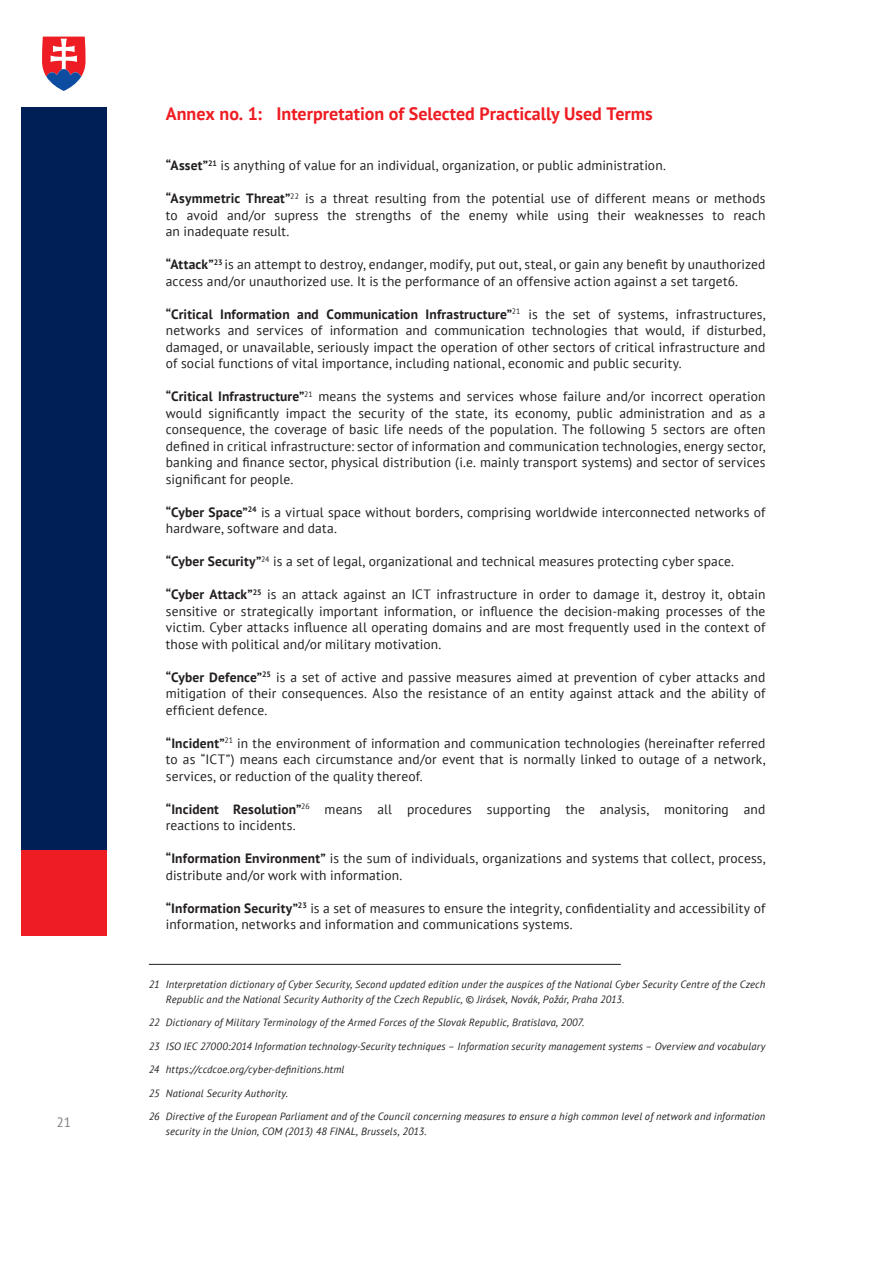
<style>
.page{position:relative;width:893px;height:1263px;background:#fff}
.page>*{position:absolute;margin:0;border:0;box-sizing:border-box;transform-origin:0 0}
.t1{font:700 18px "PT Sans";color:#ee1d23}
.t2{font:13.5px/16.5px "PT Sans";letter-spacing:.01em;color:#231f20;text-align:justify}
.t3{font:13.5px "PT Sans";color:#808285}
.t4{font:italic 10.5px/15px "PT Sans";letter-spacing:.02em;color:#231f20}
.s1{font-weight:700}
</style>
<div class="page">
<div style="left:21px;top:106px;width:85px;height:744px;background:#001f56"></div>
<div style="left:21px;top:850px;width:85px;height:85px;background:#ee1d23"></div>
<svg style="left:42px;top:37px;width:44px;height:54px"></svg>
<hr style="left:149px;top:964px;width:472px;height:1px;background:#231f20">
<p class="t3" style="left:57px;top:1115px;width:16px">21</p>
<h1 class="t1" style="left:166px;top:104px;width:488px">Annex no. 1: Interpretation of Selected Practically Used Terms</h1>
<p class="t2" style="left:166px;top:158px;width:502px"><span class="s1">“Asset”</span><sup>21</sup> is anything of value for an individual, organization, or public administration.</p>
<p class="t2" style="left:166px;top:191px;width:601px"><span class="s1">“Asymmetric Threat”</span><sup>22</sup> is a threat resulting from the potential use of different means or methods to avoid and/or supress the strengths of the enemy while using their weaknesses to reach an inadequate result.</p>
<p class="t2" style="left:166px;top:257px;width:601px"><span class="s1">“Attack”</span><sup>23</sup> is an attempt to destroy, endanger, modify, put out, steal, or gain any benefit by unauthorized access and/or unauthorized use. It is the performance of an offensive action against a set target6.</p>
<p class="t2" style="left:166px;top:306px;width:601px"><span class="s1">“Critical Information and Communication Infrastructure”</span><sup>21</sup> is the set of systems, infrastructures, networks and services of information and communication technologies that would, if disturbed, damaged, or unavailable, seriously impact the operation of other sectors of critical infrastructure and of social functions of vital importance, including national, economic and public security.</p>
<p class="t2" style="left:166px;top:389px;width:601px"><span class="s1">“Critical Infrastructure”</span><sup>21</sup> means the systems and services whose failure and/or incorrect operation would significantly impact the security of the state, its economy, public administration and as a consequence, the coverage of basic life needs of the population. The following 5 sectors are often defined in critical infrastructure: sector of information and communication technologies, energy sector, banking and finance sector, physical distribution (i.e. mainly transport systems) and sector of services significant for people.</p>
<p class="t2" style="left:166px;top:504px;width:601px"><span class="s1">“Cyber Space”</span><sup>24</sup> is a virtual space without borders, comprising worldwide interconnected networks of hardware, software and data.</p>
<p class="t2" style="left:166px;top:554px;width:570px"><span class="s1">“Cyber Security”</span><sup>24</sup> is a set of legal, organizational and technical measures protecting cyber space.</p>
<p class="t2" style="left:166px;top:587px;width:601px"><span class="s1">“Cyber Attack”</span><sup>25</sup> is an attack against an ICT infrastructure in order to damage it, destroy it, obtain sensitive or strategically important information, or influence the decision-making processes of the victim. Cyber attacks influence all operating domains and are most frequently used in the context of those with political and/or military motivation.</p>
<p class="t2" style="left:166px;top:669px;width:601px"><span class="s1">“Cyber Defence”</span><sup>25</sup> is a set of active and passive measures aimed at prevention of cyber attacks and mitigation of their consequences. Also the resistance of an entity against attack and the ability of efficient defence.</p>
<p class="t2" style="left:166px;top:735px;width:601px"><span class="s1">“Incident”</span><sup>21</sup> in the environment of information and communication technologies (hereinafter referred to as “ICT”) means each circumstance and/or event that is normally linked to outage of a network, services, or reduction of the quality thereof.</p>
<p class="t2" style="left:166px;top:801px;width:601px"><span class="s1">“Incident Resolution”</span><sup>26</sup> means all procedures supporting the analysis, monitoring and reactions to incidents.</p>
<p class="t2" style="left:166px;top:851px;width:601px"><span class="s1">“Information Environment”</span> is the sum of individuals, organizations and systems that collect, process, distribute and/or work with information.</p>
<p class="t2" style="left:166px;top:900px;width:601px"><span class="s1">“Information Security”</span><sup>23</sup> is a set of measures to ensure the integrity, confidentiality and accessibility of information, networks and information and communications systems.</p>
<p class="t4" style="left:166px;top:977px;width:601px;text-indent:-17px">21 Interpretation dictionary of Cyber Security, Second updated edition under the auspices of the National Cyber Security Centre of the Czech<br>Republic and the National Security Authority of the Czech Republic, © Jirásek, Novák, Požár, Praha 2013.</p>
<p class="t4" style="left:149px;top:1015px;width:437px">22 Dictionary of Military Terminology of the Armed Forces of the Slovak Republic, Bratislava, 2007.</p>
<p class="t4" style="left:149px;top:1039px;width:618px">23 ISO IEC 27000:2014 Information technology-Security techniques – Information security management systems – Overview and vocabulary</p>
<p class="t4" style="left:149px;top:1062px;width:197px">24 https://ccdcoe.org/cyber-definitions.html</p>
<p class="t4" style="left:149px;top:1086px;width:141px">25 National Security Authority.</p>
<p class="t4" style="left:166px;top:1110px;width:601px;text-indent:-17px">26 Directive of the European Parliament and of the Council concerning measures to ensure a high common level of network and information security in the Union, COM (2013) 48 FINAL, Brussels, 2013.</p>
</div>
